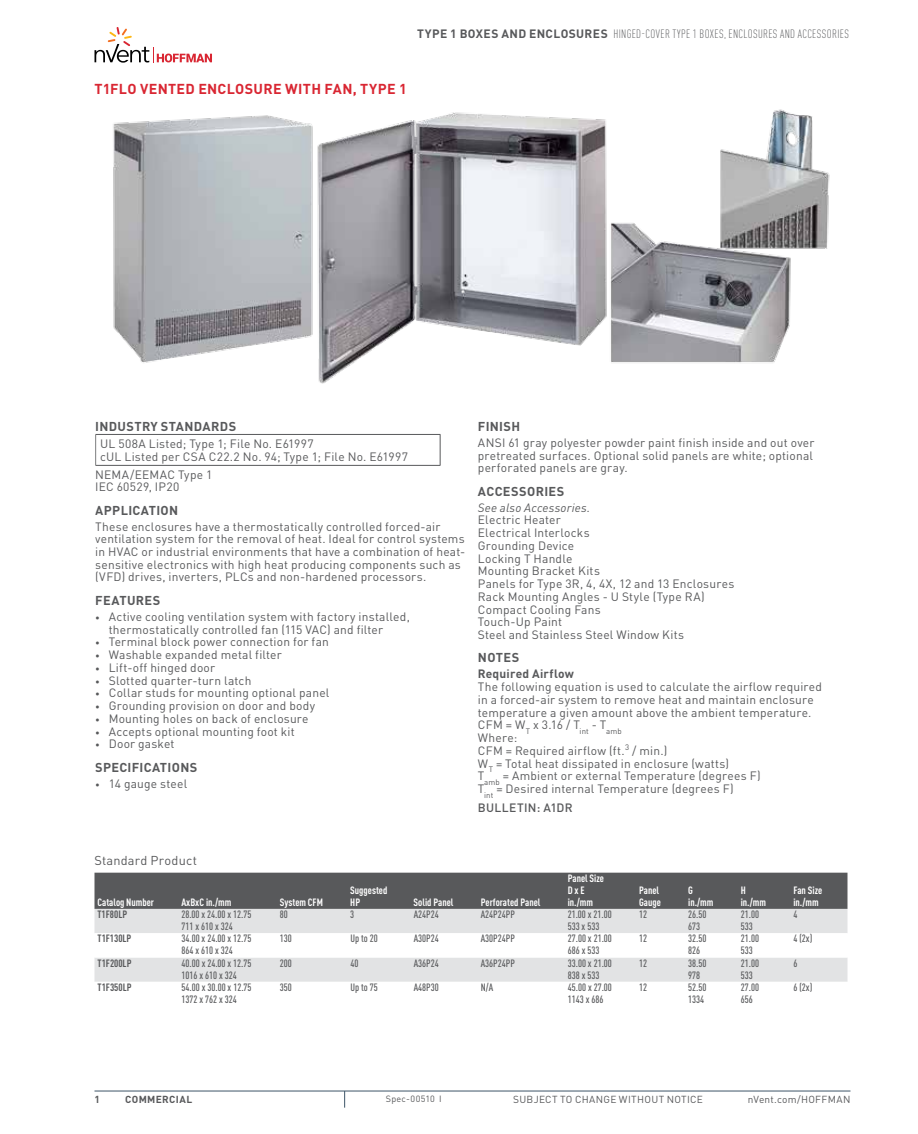
<style>
.page{position:relative;width:918px;height:1134px;background:#fff}
.page>*{position:absolute;margin:0;border:0;box-sizing:border-box;transform-origin:0 0}
.t1{font:700 14.25px "DIN Pro";letter-spacing:.025em;color:#d92632}
.t2{font:700 12.75px "DIN Pro";letter-spacing:.03em;color:#58595b}
.t3{font:12.75px "DIN Pro";letter-spacing:.015em;color:#58595b}
.t4{font:12px/12.8px "DIN Pro";letter-spacing:.015em;color:#58595b}
.t5{font:300 condensed 12px "DIN Pro";letter-spacing:.03em;color:#58595b}
.t6{font:italic 12px "DIN Pro";letter-spacing:.015em;color:#58595b}
.t7{font:700 12px "DIN Pro";color:#58595b}
.t8{font:500 12px "DIN Pro";letter-spacing:.025em;color:#58595b}
.t9{font:500 condensed 10.5px/12px "DIN Pro";color:#58595b}
.t10{font:700 condensed 10.5px/12px "DIN Pro";color:#fff}
.t11{font:700 condensed 10.5px "DIN Pro";color:#58595b}
.t12{font:10.2px "DIN Pro";letter-spacing:.025em;color:#58595b}
.t13{font:700 10.2px "DIN Pro";letter-spacing:.035em;color:#58595b}
.t14{font:9px "DIN Pro";letter-spacing:.03em;color:#58595b}
.s1{font-weight:700;font-stretch:normal}
.s2{font-size:9px}
</style>
<div class="page">
<svg style="left:95px;top:27px;width:117px;height:36px"></svg>
<hr style="left:94px;top:1091px;width:756px;height:1px;background:#3d5567">
<svg style="left:344px;top:1091px;width:1px;height:17px"></svg>
<img style="left:113px;top:109px;width:717px;height:275px">
<hr style="left:95px;top:434px;width:346px;height:1px;background:#58595b">
<hr style="left:95px;top:465px;width:346px;height:1px;background:#58595b">
<hr style="left:440px;top:435px;width:1px;height:30px;background:#58595b">
<div style="left:94px;top:873px;width:754px;height:36px;background:#58595b"></div>
<div style="left:94px;top:909px;width:754px;height:24px;background:#e2e3e4"></div>
<div style="left:94px;top:958px;width:754px;height:24px;background:#e2e3e4"></div>
<p class="t5" style="left:417px;top:25px;width:433px"><span class="s1">TYPE 1 BOXES AND ENCLOSURES</span> HINGED-COVER TYPE 1 BOXES, ENCLOSURES AND ACCESSORIES</p>
<p class="t1" style="left:95px;top:77px;width:314px">T1FLO VENTED ENCLOSURE WITH FAN, TYPE 1</p>
<p class="t2" style="left:95px;top:416px;width:9px">INDUS</p>
<p class="t2" style="left:134px;top:416px;width:52px">TRY STANDARDS</p>
<p class="t4" style="left:100px;top:436px;width:309px">UL 508A Listed; Type 1; File No. E61997<br>cUL Listed per CSA C22.2 No. 94; Type 1; File No. E61997</p>
<p class="t4" style="left:95px;top:467px;width:119px">NEMA/EEMAC Type 1<br>IEC 60529, IP20</p>
<p class="t2" style="left:95px;top:499px;width:9px">APPLICA</p>
<p class="t2" style="left:149px;top:499px;width:16px">TION</p>
<p class="t4" style="left:95px;top:519px;width:372px">These enclosures have a thermostatically controlled forced-air ventilation system for the removal of heat. Ideal for control systems in HVAC or industrial environments that have a combination of heat&shy;sensitive electronics with high heat producing components such as (VFD) drives, inverters, PLCs and non-hardened processors.</p>
<p class="t2" style="left:95px;top:590px;width:41px">FEATURES</p>
<p class="t4" style="left:109px;top:609px;width:303px;text-indent:-14px"><span class="s2">•</span> Active cooling ventilation system with factory installed, thermostatically controlled fan (115 VAC) and filter</p>
<p class="t4" style="left:95px;top:634px;width:235px"><span class="s2">•</span> Terminal block power connection for fan</p>
<p class="t4" style="left:95px;top:647px;width:188px"><span class="s2">•</span> Washable expanded metal filter</p>
<p class="t4" style="left:95px;top:660px;width:121px"><span class="s2">•</span> Lift-off hinged door</p>
<p class="t4" style="left:95px;top:673px;width:158px"><span class="s2">•</span> Slotted quarter-turn latch</p>
<p class="t4" style="left:95px;top:685px;width:236px"><span class="s2">•</span> Collar studs for mounting optional panel</p>
<p class="t4" style="left:95px;top:698px;width:221px"><span class="s2">•</span> Grounding provision on door and body</p>
<p class="t4" style="left:95px;top:711px;width:215px"><span class="s2">•</span> Mounting holes on back of enclosure</p>
<p class="t4" style="left:95px;top:724px;width:201px"><span class="s2">•</span> Accepts optional mounting foot kit</p>
<p class="t4" style="left:95px;top:736px;width:81px"><span class="s2">•</span> Door gasket</p>
<p class="t2" style="left:95px;top:756px;width:8px">SPECI</p>
<p class="t2" style="left:132px;top:756px;width:44px">FICATIONS</p>
<p class="t4" style="left:95px;top:776px;width:94px"><span class="s2">•</span> 14 gauge steel</p>
<p class="t2" style="left:478px;top:416px;width:16px">FINISH</p>
<p class="t4" style="left:478px;top:435px;width:338px">ANSI 61 gray polyester powder paint finish inside and out over pretreated surfaces. Optional solid panels are white; optional perforated panels are gray.</p>
<p class="t2" style="left:478px;top:480px;width:9px">ACCESSORIES</p>
<p class="t6" style="left:478px;top:498px;width:114px">See also Accessories.</p>
<p class="t4" style="left:478px;top:512px;width:258px">Electric Heater<br>Electrical Interlocks<br>Grounding Device<br>Locking T Handle<br>Mounting Bracket Kits<br>Panels for Type 3R, 4, 4X, 12 and 13 Enclosures<br>Rack Mounting Angles - U Style (Type RA)<br>Compact Cooling Fans<br>Touch-Up Paint<br>Steel and Stainless Steel Window Kits</p>
<p class="t2" style="left:478px;top:647px;width:34px">NOTES</p>
<p class="t7" style="left:478px;top:664px;width:98px">REQUIRED AIRFLOW</p>
<p class="t4" style="left:478px;top:679px;width:346px">The following equation is used to calculate the airflow required in a forced-air system to remove heat and maintain enclosure temperature a given amount above the ambient temperature.<br>CFM = W<sub>T</sub> x 3.16 / T<sub>int</sub> - T<sub>amb<br></sub>Where:<br>CFM = Required airflow (ft.<sup>3</sup> / min.)<br>W<sub>T</sub> = Total heat dissipated in enclosure (watts)<br>T<sub>amb</sub> = Ambient or external Temperature (degrees F)<br>T<sub>int</sub> = Desired internal Temperature (degrees F)</p>
<p class="t8" style="left:478px;top:798px;width:96px">BULLETIN: A1DR</p>
<p class="t3" style="left:94px;top:851px;width:104px">Standard Product</p>
<p class="t10" style="left:98px;top:895px;width:58px">Catalog Number</p>
<p class="t10" style="left:181px;top:895px;width:52px">AxBxC in./mm</p>
<p class="t10" style="left:280px;top:895px;width:45px">System CFM</p>
<p class="t10" style="left:350px;top:883px;width:39px">Suggested<br>HP</p>
<p class="t10" style="left:414px;top:895px;width:41px">Solid Panel</p>
<p class="t10" style="left:481px;top:895px;width:61px">Perforated Panel</p>
<p class="t10" style="left:568px;top:871px;width:38px">Panel Size<br>D x E in./mm</p>
<p class="t10" style="left:639px;top:883px;width:23px">Panel<br>Gauge</p>
<p class="t10" style="left:688px;top:883px;width:27px">G in./mm</p>
<p class="t10" style="left:741px;top:883px;width:27px">H in./mm</p>
<p class="t10" style="left:793px;top:883px;width:30px">Fan Size in./mm</p>
<p class="t11" style="left:98px;top:906px;width:31px">T1F80LP</p>
<p class="t9" style="left:181px;top:907px;width:72px">28.00 x 24.00 x 12.75<br>711 x 610 x 324</p>
<p class="t9" style="left:280px;top:907px;width:10px">80</p>
<p class="t9" style="left:350px;top:907px;width:6px">3</p>
<p class="t9" style="left:414px;top:907px;width:27px">A24P24</p>
<p class="t9" style="left:481px;top:907px;width:36px">A24P24PP</p>
<p class="t9" style="left:568px;top:907px;width:46px">21.00 x 21.00<br>533 x 533</p>
<p class="t9" style="left:639px;top:907px;width:10px">12</p>
<p class="t9" style="left:688px;top:907px;width:20px">26.50<br>673</p>
<p class="t9" style="left:741px;top:907px;width:20px">21.00<br>533</p>
<p class="t9" style="left:793px;top:907px;width:6px">4</p>
<p class="t11" style="left:98px;top:931px;width:35px">T1F130LP</p>
<p class="t9" style="left:181px;top:932px;width:72px">34.00 x 24.00 x 12.75<br>864 x 610 x 324</p>
<p class="t9" style="left:280px;top:932px;width:14px">130</p>
<p class="t9" style="left:350px;top:932px;width:29px">Up to 20</p>
<p class="t9" style="left:414px;top:932px;width:27px">A30P24</p>
<p class="t9" style="left:481px;top:932px;width:36px">A30P24PP</p>
<p class="t9" style="left:568px;top:932px;width:46px">27.00 x 21.00<br>686 x 533</p>
<p class="t9" style="left:639px;top:932px;width:10px">12</p>
<p class="t9" style="left:688px;top:932px;width:20px">32.50<br>826</p>
<p class="t9" style="left:741px;top:932px;width:20px">21.00<br>533</p>
<p class="t9" style="left:793px;top:932px;width:20px">4 (2x)</p>
<p class="t11" style="left:98px;top:955px;width:35px">T1F200LP</p>
<p class="t9" style="left:181px;top:956px;width:72px">40.00 x 24.00 x 12.75<br>1016 x 610 x 324</p>
<p class="t9" style="left:280px;top:956px;width:14px">200</p>
<p class="t9" style="left:350px;top:956px;width:10px">40</p>
<p class="t9" style="left:414px;top:956px;width:27px">A36P24</p>
<p class="t9" style="left:481px;top:956px;width:36px">A36P24PP</p>
<p class="t9" style="left:568px;top:956px;width:46px">33.00 x 21.00<br>838 x 533</p>
<p class="t9" style="left:639px;top:956px;width:10px">12</p>
<p class="t9" style="left:688px;top:956px;width:20px">38.50<br>978</p>
<p class="t9" style="left:741px;top:956px;width:20px">21.00<br>533</p>
<p class="t9" style="left:793px;top:956px;width:6px">6</p>
<p class="t11" style="left:98px;top:979px;width:35px">T1F350LP</p>
<p class="t9" style="left:181px;top:980px;width:72px">54.00 x 30.00 x 12.75<br>1372 x 762 x 324</p>
<p class="t9" style="left:280px;top:980px;width:14px">350</p>
<p class="t9" style="left:350px;top:980px;width:29px">Up to 75</p>
<p class="t9" style="left:414px;top:980px;width:27px">A48P30</p>
<p class="t9" style="left:481px;top:980px;width:14px">N/A</p>
<p class="t9" style="left:568px;top:980px;width:46px">45.00 x 27.00<br>1143 x 686</p>
<p class="t9" style="left:639px;top:980px;width:10px">12</p>
<p class="t9" style="left:688px;top:980px;width:20px">52.50<br>1334</p>
<p class="t9" style="left:741px;top:980px;width:20px">27.00<br>656</p>
<p class="t9" style="left:793px;top:980px;width:20px">6 (2x)</p>
<p class="t13" style="left:94px;top:1091px;width:7px">1</p>
<p class="t13" style="left:125px;top:1091px;width:69px">COMMERCIAL</p>
<p class="t14" style="left:386px;top:1092px;width:57px">Spec-00510 I</p>
<p class="t12" style="left:513px;top:1091px;width:191px">SUBJECT TO CHANGE WITHOUT NOTICE</p>
<p class="t12" style="left:748px;top:1091px;width:104px">nVent.com/HOFFMAN</p>
</div>
